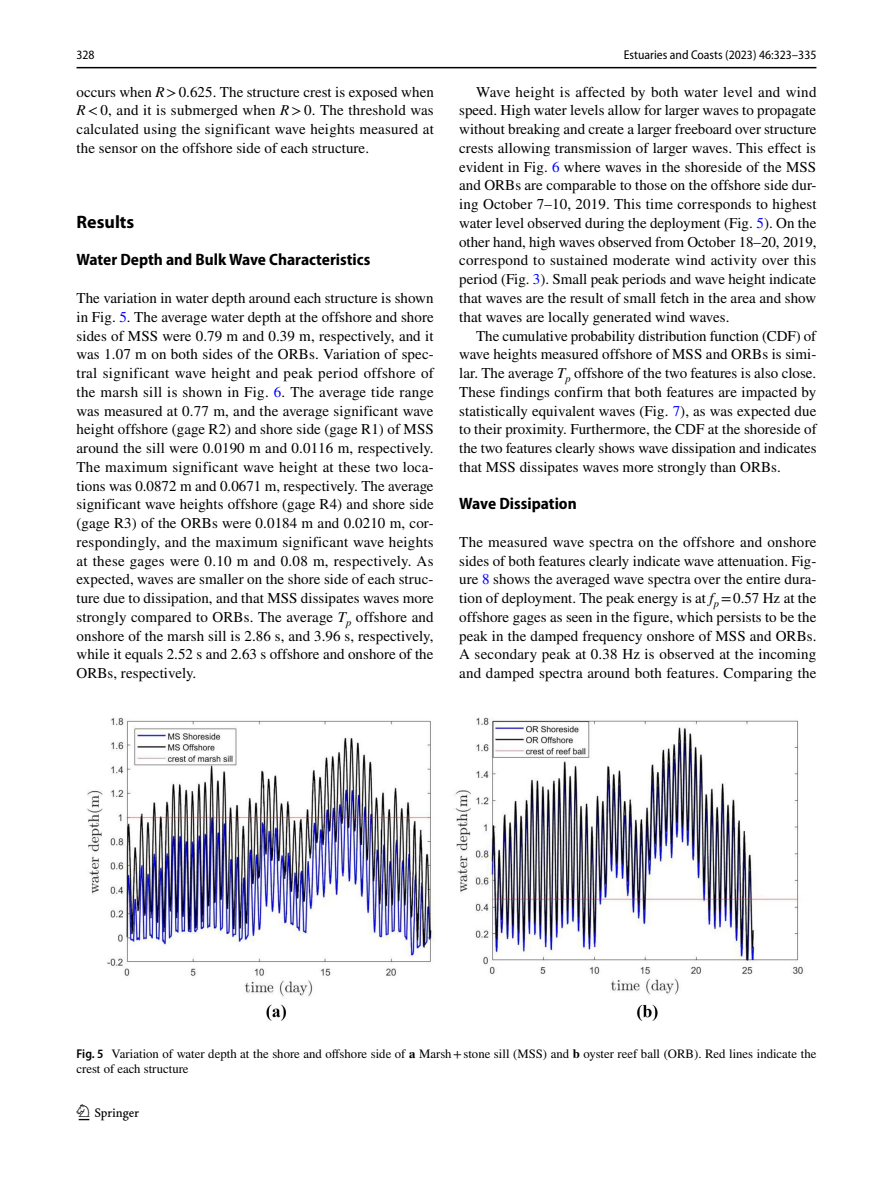
<style>
.page{position:relative;width:893px;height:1187px;background:#fff}
.page>*{position:absolute;margin:0;border:0;box-sizing:border-box;transform-origin:0 0}
.t1{font:22.5px "Springnew Regular 2";color:#000}
.t2{font:700 18px "Myriad Pro";color:#000}
.t3{font:700 semi-condensed 16.5px "Myriad Pro";color:#000}
.t4{font:15px/18.8px "STIX";letter-spacing:.005em;color:#000;text-align:justify}
.t5{font:12.75px/15px "STIX";color:#000}
.t6{font:semi-condensed 12.75px "Myriad Pro";color:#000}
.s1{font-style:italic}
.s2{color:#00f}
.s3{font-family:"Myriad Pro";font-weight:600;font-stretch:semi-condensed}
.s4{font-weight:700}
</style>
<div class="page">
<hr style="left:77px;top:67px;width:739px;height:1px;background:#000">
<img style="left:87px;top:717px;width:716px;height:304px">
<p class="t6" style="left:77px;top:48px;width:20px">328</p>
<p class="t6" style="left:624px;top:48px;width:194px">Estuaries and Coasts (2023) 46:323–335</p>
<p class="t4" style="left:77px;top:83px;width:359px">occurs when <span class="s1">R</span>&gt;0.625. The structure crest is exposed when <span class="s1">R</span>&lt;0, and it is submerged when <span class="s1">R</span>&gt;0. The threshold was calculated using the significant wave heights measured at the sensor on the offshore side of each structure.</p>
<p class="t2" style="left:77px;top:210px;width:59px">Results</p>
<p class="t3" style="left:77px;top:251px;width:295px">Water Depth and Bulk Wave Characteristics</p>
<p class="t4" style="left:77px;top:289px;width:359px">The variation in water depth around each structure is shown in Fig. <span class="s2">5</span>. The average water depth at the offshore and shore sides of MSS were 0.79 m and 0.39 m, respectively, and it was 1.07 m on both sides of the ORBs. Variation of spec&shy;tral significant wave height and peak period offshore of the marsh sill is shown in Fig. <span class="s2">6</span>. The average tide range was measured at 0.77 m, and the average significant wave height offshore (gage R2) and shore side (gage R1) of MSS around the sill were 0.0190 m and 0.0116 m, respectively.<br>The maximum significant wave height at these two loca&shy;tions was 0.0872 m and 0.0671 m, respectively. The average significant wave heights offshore (gage R4) and shore side (gage R3) of the ORBs were 0.0184 m and 0.0210 m, cor&shy;respondingly, and the maximum significant wave heights at these gages were 0.10 m and 0.08 m, respectively. As expected, waves are smaller on the shore side of each struc&shy;ture due to dissipation, and that MSS dissipates waves more strongly compared to ORBs. The average <span class="s1">T</span><sub>p</sub> offshore and onshore of the marsh sill is 2.86 s, and 3.96 s, respectively, while it equals 2.52 s and 2.63 s offshore and onshore of the ORBs, respectively.</p>
<p class="t4" style="left:459px;top:83px;width:359px;text-indent:17px">Wave height is affected by both water level and wind speed. High water levels allow for larger waves to propagate without breaking and create a larger freeboard over structure crests allowing transmission of larger waves. This effect is evident in Fig. <span class="s2">6</span> where waves in the shoreside of the MSS and ORBs are comparable to those on the offshore side dur&shy;ing October 7–10, 2019. This time corresponds to highest water level observed during the deployment (Fig. <span class="s2">5</span>). On the other hand, high waves observed from October 18–20, 2019, correspond to sustained moderate wind activity over this period (Fig. <span class="s2">3</span>). Small peak periods and wave height indicate that waves are the result of small fetch in the area and show that waves are locally generated wind waves.</p>
<p class="t4" style="left:459px;top:327px;width:359px;text-indent:17px">The cumulative probability distribution function (CDF) of wave heights measured offshore of MSS and ORBs is simi&shy;lar. The average <span class="s1">T</span><sub>p</sub> offshore of the two features is also close.<br>These findings confirm that both features are impacted by statistically equivalent waves (Fig. <span class="s2">7</span>), as was expected due to their proximity. Furthermore, the CDF at the shoreside of the two features clearly shows wave dissipation and indicates that MSS dissipates waves more strongly than ORBs.</p>
<p class="t3" style="left:459px;top:494px;width:119px">Wave Dissipation</p>
<p class="t4" style="left:459px;top:533px;width:359px">The measured wave spectra on the offshore and onshore sides of both features clearly indicate wave attenuation. Fig&shy;ure <span class="s2">8</span> shows the averaged wave spectra over the entire dura&shy;tion of deployment. The peak energy is at <span class="s1">f</span><sub>p</sub> =0.57 Hz at the offshore gages as seen in the figure, which persists to be the peak in the damped frequency onshore of MSS and ORBs.<br>A secondary peak at 0.38 Hz is observed at the incoming and damped spectra around both features. Comparing the</p>
<p class="t5" style="left:77px;top:1046px;width:741px"><span class="s3">Fig. 5</span> Variation of water depth at the shore and offshore side of <span class="s4">a</span> Marsh+stone sill (MSS) and <span class="s4">b</span> oyster reef ball (ORB). Red lines indicate the crest of each structure</p>
<h1 class="t1" style="left:79px;top:1104px;width:62px">1 3</h1>
</div>
